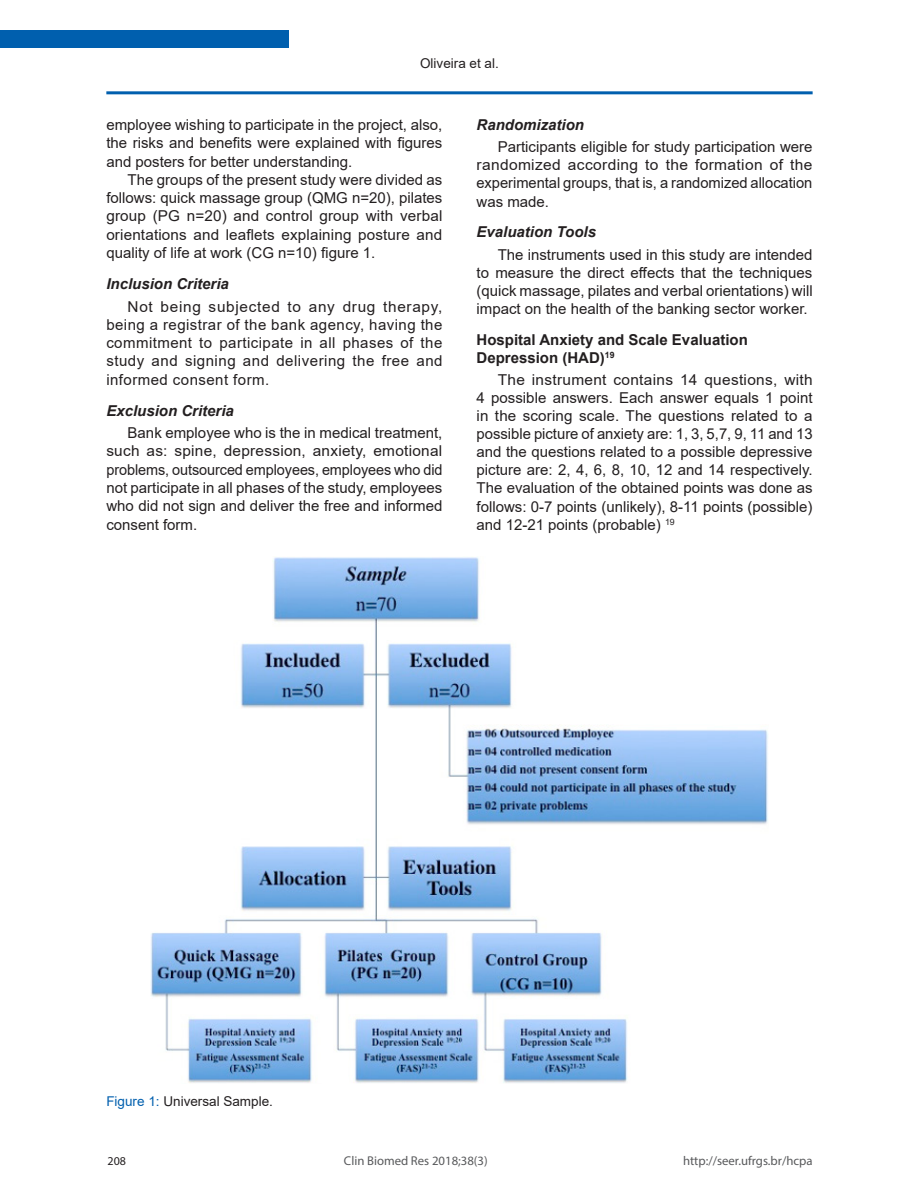
<style>
.page{position:relative;width:919px;height:1191px;background:#fff}
.page>*{position:absolute;margin:0;border:0;box-sizing:border-box;transform-origin:0 0}
.Paragraph{font:15px/18.3px "Arial";color:#231f20;text-align:justify}
.Heading2{font:italic 700 15px "Arial";color:#231f20}
.Heading3{font:700 15px/18px "Arial";color:#231f20}
.FigureCaption{font:13.5px "Arial";color:#231f20}
.t1{font:12.75px "Myriad Pro";color:#58595b}
.t2{font:12px "Myriad Pro";color:#231f20}
.s1{color:#005fae}
</style>
<div class="page">
<div style="left:0;top:30px;width:288px;height:18px;background:#005fae"></div>
<hr style="left:106px;top:91px;width:706px;height:3px;background:#005fae">
<img style="left:150px;top:557px;width:618px;height:526px">
<p class="FigureCaption" style="left:420px;top:54px;width:80px">Oliveira et al.</p>
<p class="Paragraph" style="left:106px;top:115px;width:337px">employee wishing to participate in the project, also, the risks and benefits were explained with figures and posters for better understanding.</p>
<p class="Paragraph" style="left:106px;top:170px;width:337px;text-indent:21px">The groups of the present study were divided as follows: quick massage group (QMG n=20), pilates group (PG n=20) and control group with verbal orientations and leaflets explaining posture and quality of life at work (CG n=10) figure 1.</p>
<p class="Heading2" style="left:106px;top:274px;width:124px">Inclusion Criteria</p>
<p class="Paragraph" style="left:106px;top:297px;width:338px;text-indent:21px">Not being subjected to any drug therapy, being a registrar of the bank agency, having the commitment to participate in all phases of the study and signing and delivering the free and informed consent form.</p>
<p class="Heading2" style="left:106px;top:400px;width:129px">Exclusion Criteria</p>
<p class="Paragraph" style="left:106px;top:424px;width:337px;text-indent:21px">Bank employee who is the in medical treatment, such as: spine, depression, anxiety, emotional problems, outsourced employees, employees who did not participate in all phases of the study, employees who did not sign and deliver the free and informed consent form.</p>
<p class="Heading2" style="left:476px;top:115px;width:109px">Randomization</p>
<p class="Paragraph" style="left:476px;top:138px;width:337px;text-indent:21px">Participants eligible for study participation were randomized according to the formation of the experimental groups, that is, a randomized allocation was made.</p>
<p class="Heading2" style="left:476px;top:222px;width:121px">Evaluation Tools</p>
<p class="Paragraph" style="left:476px;top:245px;width:337px;text-indent:21px">The instruments used in this study are intended to measure the direct effects that the techniques (quick massage, pilates and verbal orientations) will impact on the health of the banking sector worker.</p>
<p class="Heading3" style="left:476px;top:330px;width:273px">Hospital Anxiety and Scale Evaluation<br>Depression (HAD)<sup>19</sup></p>
<p class="Paragraph" style="left:476px;top:371px;width:338px;text-indent:21px">The instrument contains 14 questions, with 4 possible answers. Each answer equals 1 point in the scoring scale. The questions related to a possible picture of anxiety are: 1, 3, 5,7, 9, 11 and 13 and the questions related to a possible depressive picture are: 2, 4, 6, 8, 10, 12 and 14 respectively.<br>The evaluation of the obtained points was done as follows: 0-7 points (unlikely), 8-11 points (possible) and 12-21 points (probable) <sup>19</sup></p>
<p class="FigureCaption" style="left:106px;top:1091px;width:168px"><span class="s1">Figure 1:</span> Universal Sample.</p>
<p class="t2" style="left:108px;top:1153px;width:20px">208</p>
<p class="t1" style="left:344px;top:1153px;width:145px">Clin Biomed Res 2018;38(3)</p>
<p class="t1" style="left:683px;top:1153px;width:131px">http://seer.ufrgs.br/hcpa</p>
</div>
